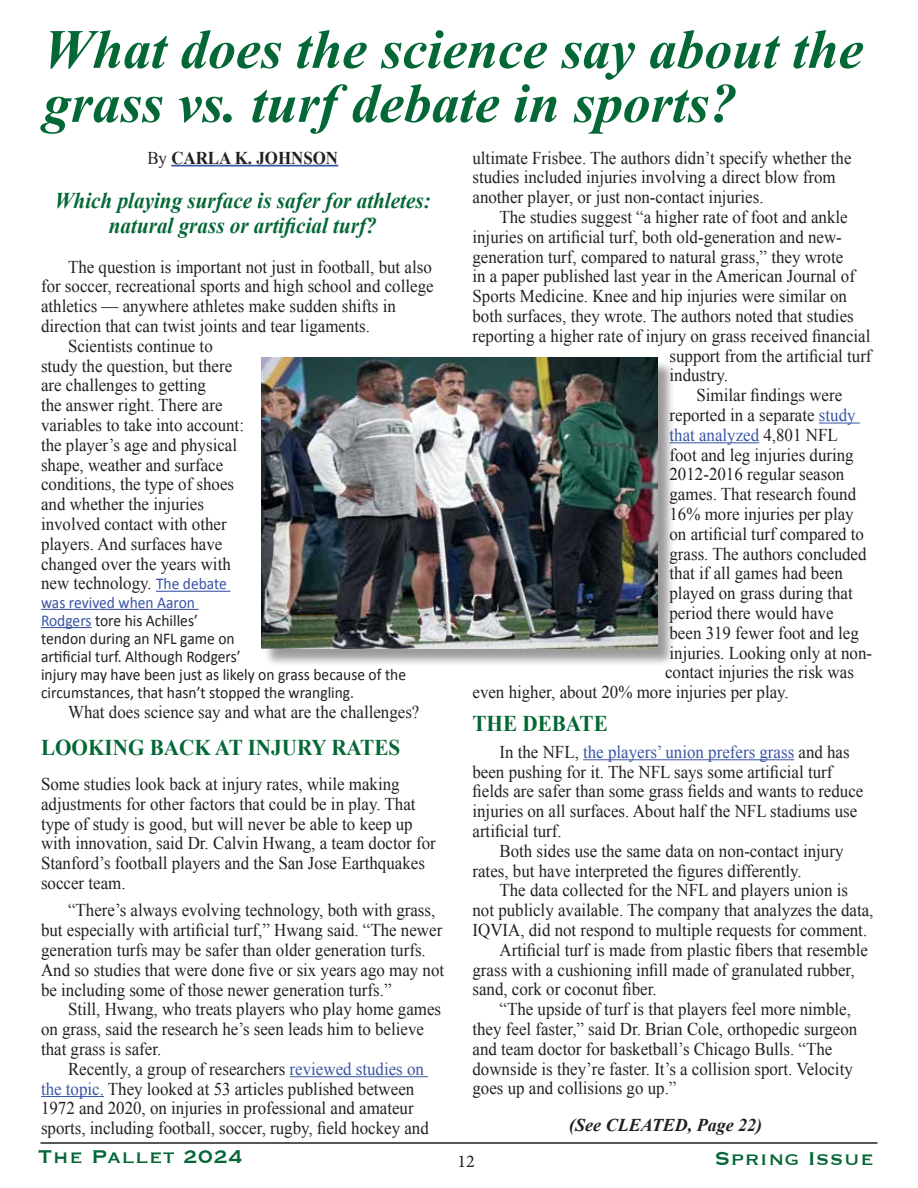
<style>
.page{position:relative;width:918px;height:1188px;background:#fff}
.page>*{position:absolute;margin:0;border:0;box-sizing:border-box;transform-origin:0 0}
.t1{font:italic 700 55.5px/54px "Times New Roman";color:#046736}
.t2{font:24px "Copperplate";letter-spacing:.02em;color:#046736}
.t3{font:italic 700 22.5px/24.8px "Times New Roman";color:#046736;text-align:center;scale:.94 1}
.t4{font:700 22.5px "Times New Roman";color:#046736;scale:.94 1}
.t5{font:18px/19.8px "Times New Roman";color:#231f20;scale:.94 1}
.t6{font:18px "Times New Roman";color:#3954a4;scale:.94 1}
.t7{font:italic 700 18px "Times New Roman";color:#231f20}
.t8{font:700 18px "Times New Roman";color:#231f20;scale:.94 1}
.t9{font:18px "Minion Pro";color:#231f20}
.t10{font:16.5px/18.1px "Calibri";color:#231f20;scale:.94 1}
.s1{font-weight:400}
.s2{font-family:"Calibri";font-size:16.5px;color:#3954a4}
.s3{color:#3954a4}
.s4{color:#231f20}
</style>
<div class="page">
<hr style="left:40px;top:1142px;width:838px;height:2px;background:#231f20">
<hr style="left:171px;top:165px;width:167px;height:1px;background:#3954a4">
<hr style="left:156px;top:591px;width:74px;height:1px;background:#3954a4">
<hr style="left:41px;top:609px;width:158px;height:1px;background:#3954a4">
<hr style="left:41px;top:627px;width:51px;height:1px;background:#3954a4">
<hr style="left:290px;top:1076px;width:138px;height:1px;background:#3954a4">
<hr style="left:41px;top:1096px;width:63px;height:1px;background:#3954a4">
<hr style="left:819px;top:423px;width:41px;height:1px;background:#3954a4">
<hr style="left:670px;top:442px;width:89px;height:1px;background:#3954a4">
<hr style="left:583px;top:759px;width:211px;height:1px;background:#3954a4">
<div style="left:264px;top:360px;width:412px;height:307px;background:#231f20;opacity:.45"></div>
<img style="left:261px;top:358px;width:396px;height:290px">
<h1 class="t1" style="left:43px;top:21px;width:822px">What does the science say about the grass vs. turf debate in sports?</h1>
<p class="t8" style="left:147px;top:145px;width:205px"><span class="s1">By</span> CARLA K. JOHNSON</p>
<p class="t3" style="left:55px;top:188px;width:402px">Which playing surface is safer for athletes: natural grass or artificial turf?</p>
<p class="t5" style="left:68px;top:256px;width:389px">The question is important not just in football, but also</p>
<p class="t5" style="left:41px;top:276px;width:419px">for soccer, recreational sports and high school and college</p>
<p class="t5" style="left:41px;top:296px;width:379px">athletics — anywhere athletes make sudden shifts in</p>
<p class="t5" style="left:41px;top:316px;width:351px">direction that can twist joints and tear ligaments.</p>
<p class="t5" style="left:68px;top:336px;width:156px">Scientists continue to</p>
<p class="t5" style="left:41px;top:355px;width:205px">study the question, but there</p>
<p class="t5" style="left:41px;top:375px;width:177px">are challenges to getting</p>
<p class="t5" style="left:41px;top:395px;width:195px">the answer right. There are</p>
<p class="t5" style="left:41px;top:415px;width:217px">variables to take into account:</p>
<p class="t5" style="left:41px;top:435px;width:210px">the player’s age and physical</p>
<p class="t5" style="left:41px;top:454px;width:195px">shape, weather and surface</p>
<p class="t5" style="left:41px;top:474px;width:207px">conditions, the type of shoes</p>
<p class="t5" style="left:41px;top:494px;width:175px">and whether the injuries</p>
<p class="t5" style="left:41px;top:514px;width:199px">involved contact with other</p>
<p class="t5" style="left:41px;top:534px;width:194px">players. And surfaces have</p>
<p class="t5" style="left:41px;top:553px;width:203px">changed over the years with</p>
<p class="t5" style="left:41px;top:573px;width:199px">new technology. <span class="s2">The debate</span></p>
<p class="t10" style="left:41px;top:593px;width:390px"><span class="s3">was revived when Aaron<br>Rodgers</span> tore his Achilles’<br>tendon during an NFL game on<br>artificial turf. Although Rodgers’<br>injury may have been just as likely on grass because of the circumstances, that hasn’t stopped the wrangling.</p>
<p class="t5" style="left:68px;top:702px;width:375px">What does science say and what are the challenges?</p>
<p class="t4" style="left:41px;top:732px;width:384px">LOOKING BACK AT INJURY RATES</p>
<p class="t5" style="left:41px;top:774px;width:421px">Some studies look back at injury rates, while making adjustments for other factors that could be in play. That type of study is good, but will never be able to keep up with innovation, said Dr. Calvin Hwang, a team doctor for Stanford’s football players and the San Jose Earthquakes soccer team.</p>
<p class="t5" style="left:41px;top:900px;width:430px;text-indent:27px">“There’s always evolving technology, both with grass, but especially with artificial turf,” Hwang said. “The newer generation turfs may be safer than older generation turfs.<br>And so studies that were done five or six years ago may not be including some of those newer generation turfs.”</p>
<p class="t5" style="left:41px;top:999px;width:427px;text-indent:27px">Still, Hwang, who treats players who play home games on grass, said the research he’s seen leads him to believe that grass is safer.</p>
<p class="t5" style="left:41px;top:1059px;width:414px;text-indent:27px">Recently, a group of researchers <span class="s3">reviewed studies on the topic.</span> They looked at 53 articles published between 1972 and 2020, on injuries in professional and amateur sports, including football, soccer, rugby, field hockey and</p>
<p class="t5" style="left:472px;top:147px;width:405px">ultimate Frisbee. The authors didn’t specify whether the studies included injuries involving a direct blow from another player, or just non-contact injuries.</p>
<p class="t5" style="left:500px;top:207px;width:372px">The studies suggest “a higher rate of foot and ankle</p>
<p class="t5" style="left:472px;top:227px;width:394px">injuries on artificial turf, both old-generation and new-</p>
<p class="t5" style="left:472px;top:246px;width:396px">generation turf, compared to natural grass,” they wrote</p>
<p class="t5" style="left:472px;top:266px;width:408px">in a paper published last year in the American Journal of</p>
<p class="t5" style="left:472px;top:286px;width:400px">Sports Medicine. Knee and hip injuries were similar on</p>
<p class="t5" style="left:472px;top:306px;width:407px">both surfaces, they wrote. The authors noted that studies</p>
<p class="t5" style="left:472px;top:326px;width:425px">reporting a higher rate of injury on grass received financial</p>
<p class="t5" style="left:670px;top:345px;width:216px">support from the artificial turf</p>
<p class="t5" style="left:670px;top:365px;width:64px">industry.</p>
<p class="t5" style="left:697px;top:385px;width:156px">Similar findings were</p>
<p class="t5" style="left:670px;top:405px;width:199px">reported in a separate <span class="s3">study</span></p>
<p class="t6" style="left:670px;top:423px;width:180px">that analyzed <span class="s4">4,801 NFL</span></p>
<p class="t5" style="left:670px;top:444px;width:197px">foot and leg injuries during</p>
<p class="t5" style="left:670px;top:464px;width:187px">2012-2016 regular season</p>
<p class="t5" style="left:670px;top:484px;width:200px">games. That research found</p>
<p class="t5" style="left:670px;top:504px;width:197px">16% more injuries per play</p>
<p class="t5" style="left:670px;top:524px;width:208px">on artificial turf compared to</p>
<p class="t5" style="left:670px;top:543px;width:211px">grass. The authors concluded</p>
<p class="t5" style="left:670px;top:563px;width:186px">that if all games had been</p>
<p class="t5" style="left:670px;top:583px;width:196px">played on grass during that</p>
<p class="t5" style="left:670px;top:603px;width:176px">period there would have</p>
<p class="t5" style="left:670px;top:623px;width:203px">been 319 fewer foot and leg</p>
<p class="t5" style="left:670px;top:642px;width:217px">injuries. Looking only at non-</p>
<p class="t5" style="left:665px;top:662px;width:202px">contact injuries the risk was</p>
<p class="t5" style="left:472px;top:682px;width:338px">even higher, about 20% more injuries per play.</p>
<p class="t4" style="left:472px;top:707px;width:145px">THE DEBATE</p>
<p class="t5" style="left:472px;top:742px;width:417px;text-indent:27px">In the NFL, <span class="s3">the players’ union prefers grass</span> and has been pushing for it. The NFL says some artificial turf fields are safer than some grass fields and wants to reduce injuries on all surfaces. About half the NFL stadiums use artificial turf.</p>
<p class="t5" style="left:472px;top:841px;width:396px;text-indent:27px">Both sides use the same data on non-contact injury rates, but have interpreted the figures differently.</p>
<p class="t5" style="left:500px;top:880px;width:372px">The data collected for the NFL and players union is</p>
<p class="t5" style="left:472px;top:900px;width:428px">not publicly available. The company that analyzes the data,</p>
<p class="t5" style="left:472px;top:920px;width:421px">IQVIA, did not respond to multiple requests for comment.</p>
<p class="t5" style="left:500px;top:940px;width:393px">Artificial turf is made from plastic fibers that resemble</p>
<p class="t5" style="left:472px;top:959px;width:408px">grass with a cushioning infill made of granulated rubber,</p>
<p class="t5" style="left:472px;top:979px;width:197px">sand, cork or coconut fiber.</p>
<p class="t5" style="left:500px;top:999px;width:375px">“The upside of turf is that players feel more nimble,</p>
<p class="t5" style="left:472px;top:1019px;width:411px">they feel faster,” said Dr. Brian Cole, orthopedic surgeon</p>
<p class="t5" style="left:472px;top:1039px;width:384px">and team doctor for basketball’s Chicago Bulls. “The</p>
<p class="t5" style="left:472px;top:1058px;width:406px">downside is they’re faster. It’s a collision sport. Velocity</p>
<p class="t5" style="left:472px;top:1078px;width:218px">goes up and collisions go up.”</p>
<p class="t7" style="left:569px;top:1112px;width:194px">(See CLEATED, Page 22)</p>
<h2 class="t2" style="left:38px;top:1141px;width:207px">The Pallet 2024</h2>
<p class="t9" style="left:457px;top:1149px;width:19px">12</p>
<h2 class="t2" style="left:714px;top:1143px;width:161px">Spring Issue</h2>
</div>
